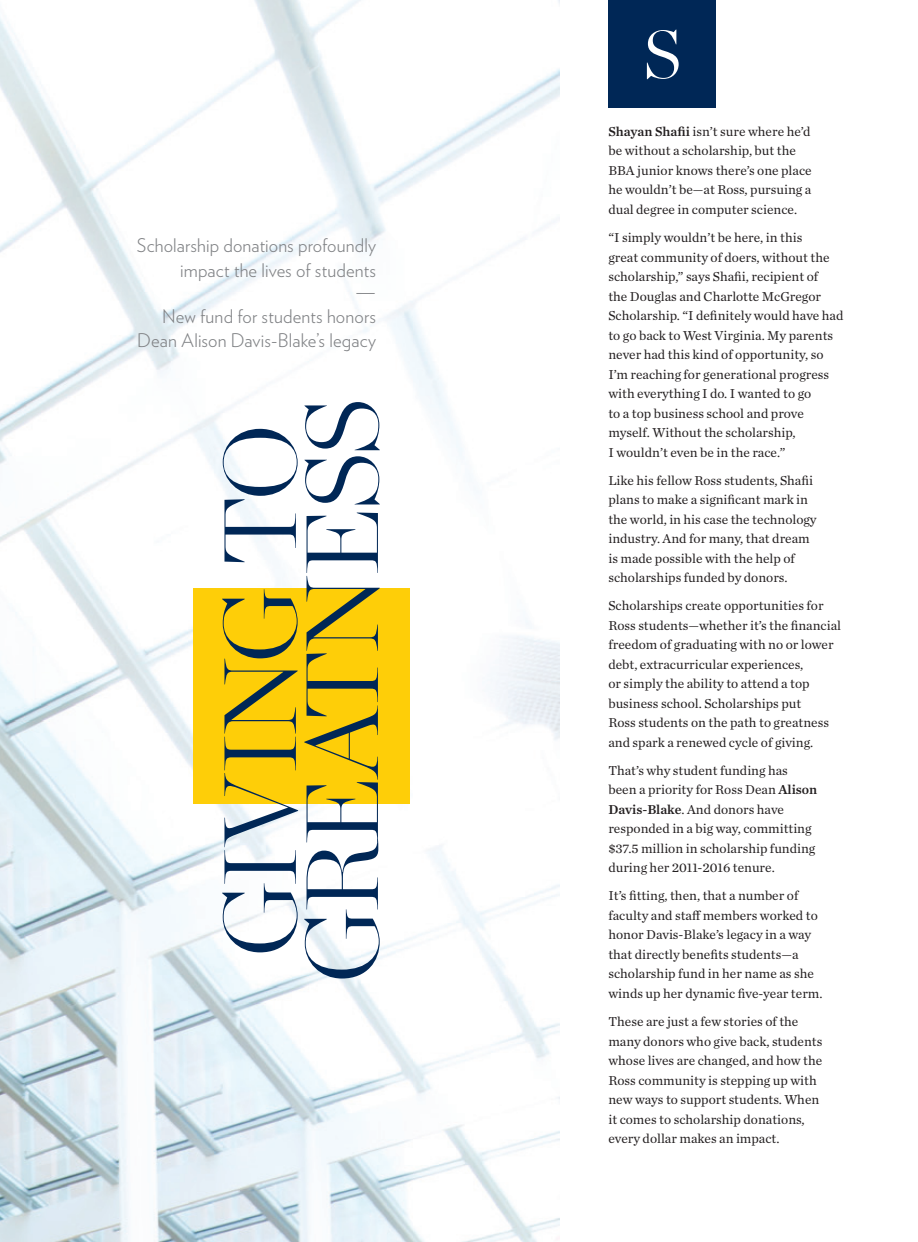
<style>
.page{position:relative;width:918px;height:1242px;background:#fff}
.page>*{position:absolute;margin:0;border:0;box-sizing:border-box;transform-origin:0 0}
.t1{font:200 102.45px/82.1px "Chronicle Display";letter-spacing:-.03em;color:#002756}
.t2{font:300 67.5px "Chronicle Display";color:#fff}
.t3{font:300 18.75px/24.8px "Verlag";letter-spacing:.005em;color:#808285;text-align:right}
.t4{font:300 18.75px/24.6px "Verlag";letter-spacing:.005em;color:#808285;text-align:right;scale:1.5 1}
.t5{font:13.5px/19.5px "Chronicle Text G1";color:#231f20}
.s1{font-family:"Chronicle Text G1 Semi"}
</style>
<div class="page">
<img style="left:0;top:0;width:559px;height:1242px">
<div style="left:193px;top:588px;width:216px;height:216px;background:#fece08"></div>
<div style="left:608px;top:0;width:108px;height:108px;background:#002756"></div>
<h3 class="t3" style="left:137px;top:232px;width:241px">Scholarship donations profoundly impact the lives of students</h3>
<h3 class="t4" style="left:137px;top:278px;width:161px">—<br>New fund for students honors<br>Dean Alison Davis-Blake’s legacy</h3>
<h1 class="t1" style="left:211px;top:984px;width:588px;rotate:-90deg">GIVING TO<br>GREATNESS</h1>
<h2 class="t2" style="left:643px;top:3px;width:40px">S</h2>
<p class="t5" style="left:608px;top:121px;width:205px"><span class="s1">Shayan Shafii</span> isn’t sure where he’d be without a scholarship, but the BBA junior knows there’s one place he wouldn’t be—at Ross, pursuing a dual degree in computer science.</p>
<p class="t5" style="left:608px;top:227px;width:236px">“I simply wouldn’t be here, in this<br>great community of doers, without the scholarship,” says Shafii, recipient of<br>the Douglas and Charlotte McGregor Scholarship. “I definitely would have had to go back to West Virginia. My parents never had this kind of opportunity, so I’m reaching for generational progress with everything I do. I wanted to go<br>to a top business school and prove myself. Without the scholarship,<br>I wouldn’t even be in the race.”</p>
<p class="t5" style="left:608px;top:470px;width:210px">Like his fellow Ross students, Shafii plans to make a significant mark in the world, in his case the technology industry. And for many, that dream is made possible with the help of scholarships funded by donors.</p>
<p class="t5" style="left:608px;top:595px;width:234px">Scholarships create opportunities for Ross students—whether it’s the financial freedom of graduating with no or lower debt, extracurricular experiences,<br>or simply the ability to attend a top business school. Scholarships put<br>Ross students on the path to greatness and spark a renewed cycle of giving.</p>
<p class="t5" style="left:608px;top:760px;width:210px">That’s why student funding has been a priority for Ross Dean <span class="s1">Alison<br>Davis-Blake</span>. And donors have responded in a big way, committing $37.5 million in scholarship funding during her 2011-2016 tenure.</p>
<p class="t5" style="left:608px;top:885px;width:216px">It’s fitting, then, that a number of faculty and staff members worked to honor Davis-Blake’s legacy in a way that directly benefits students—a scholarship fund in her name as she winds up her dynamic five-year term.</p>
<p class="t5" style="left:608px;top:1011px;width:216px">These are just a few stories of the many donors who give back, students whose lives are changed, and how the Ross community is stepping up with new ways to support students. When it comes to scholarship donations, every dollar makes an impact.</p>
</div>
